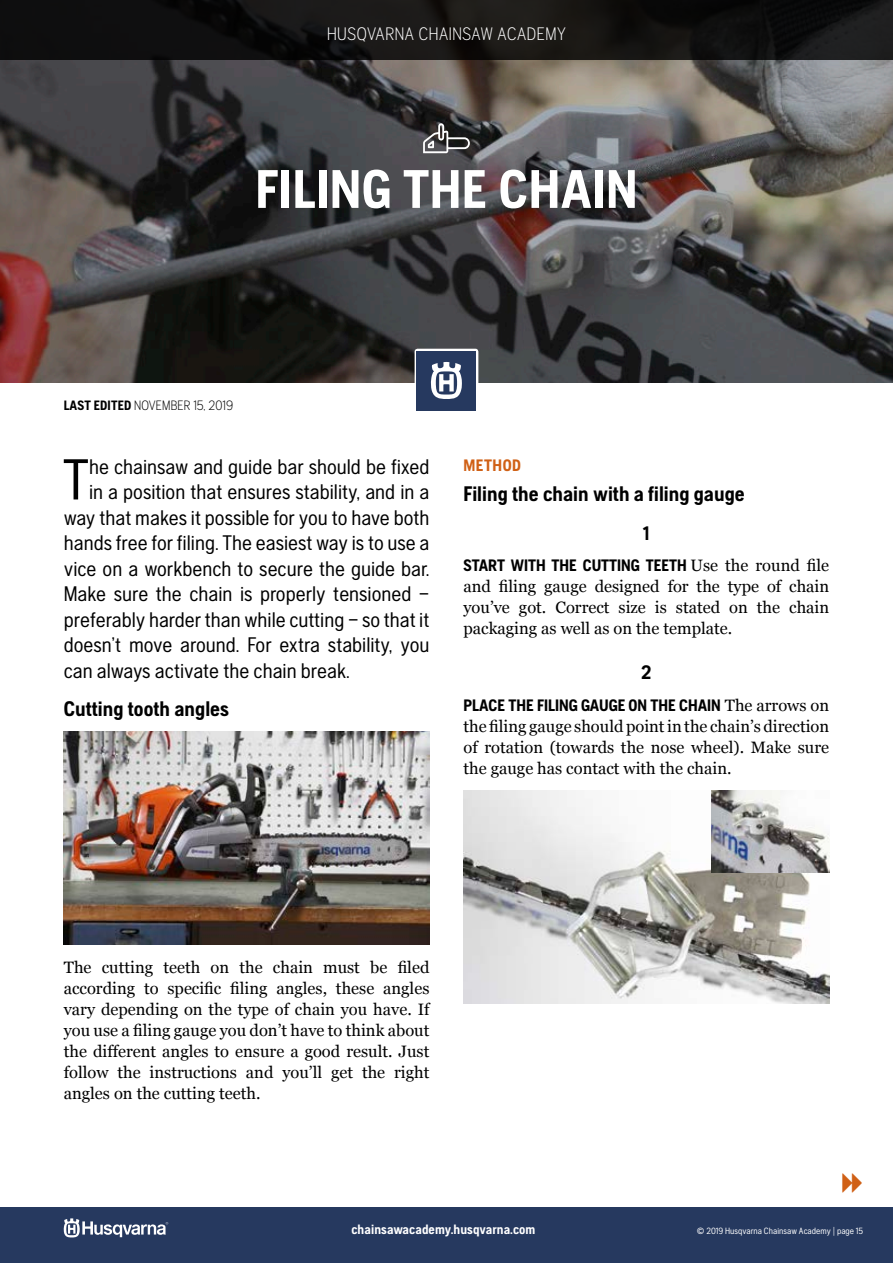
<style>
.page{position:relative;width:893px;height:1263px;background:#fff}
.page>*{position:absolute;margin:0;border:0;box-sizing:border-box;transform-origin:0 0}
.t1{font:57.45px "Husqvarna Gothic";color:#000}
.t2{font:700 54px "Husqvarna Gothic";letter-spacing:.01em;color:#fff}
.t3{font:21px "Husqvarna Gothic";color:#000}
.t4{font:700 21px "Husqvarna Gothic";color:#000}
.t5{font:700 19.5px "Husqvarna Gothic";color:#000}
.t6{font:300 18px "Husqvarna Gothic";letter-spacing:.03em;color:#fff}
.t7{font:16.5px/21px "Georgia";color:#000;text-align:justify}
.t8{font:700 16.5px "Husqvarna Gothic";color:#000}
.t9{font:700 16.5px "Husqvarna Gothic";letter-spacing:.03em;color:#d06015}
.t10{font:700 13.5px "Husqvarna Gothic";letter-spacing:.005em;color:#fff}
.t11{font:300 13.5px "Husqvarna Gothic";letter-spacing:.01em;color:#000}
.t12{font:9px "Husqvarna Gothic";letter-spacing:.005em;color:#fff}
.s1{font-weight:700}
.s2{font-family:"Georgia";font-weight:400}
</style>
<div class="page">
<div style="left:0;top:1208px;width:893px;height:55px;background:#26395f"></div>
<svg style="left:64px;top:1218px;width:104px;height:19px"></svg>
<svg style="left:0;top:60px;width:893px;height:323px;background:#4e4a4a"></svg>
<svg style="left:415px;top:349px;width:63px;height:63px"></svg>
<div style="left:417px;top:351px;width:59px;height:59px;background:#26395f"></div>
<svg style="left:431px;top:362px;width:31px;height:37px"></svg>
<svg style="left:423px;top:123px;width:47px;height:30px"></svg>
<svg style="left:0;top:0;width:893px;height:60px;background:#121211"></svg>
<img style="left:64px;top:731px;width:365px;height:213px">
<img style="left:463px;top:791px;width:366px;height:212px">
<img style="left:711px;top:791px;width:118px;height:81px">
<p class="t6" style="left:327px;top:24px;width:240px">HUSQVARNA CHAINSAW ACADEMY</p>
<h2 class="t2" style="left:255px;top:158px;width:384px">FILING THE CHAIN</h2>
<p class="t11" style="left:64px;top:398px;width:171px"><span class="s1">LAST EDITED</span> NOVEMBER 15, 2019</p>
<h1 class="t1" style="left:63px;top:447px;width:28px">T</h1>
<p class="t3" style="left:89px;top:455px;width:342px">he chainsaw and guide bar should be fixed</p>
<p class="t3" style="left:89px;top:480px;width:342px">in a position that ensures stability, and in a</p>
<p class="t3" style="left:64px;top:506px;width:367px">way that makes it possible for you to have both</p>
<p class="t3" style="left:64px;top:531px;width:367px">hands free for filing. The easiest way is to use a</p>
<p class="t3" style="left:64px;top:557px;width:367px">vice on a workbench to secure the guide bar.</p>
<p class="t3" style="left:64px;top:582px;width:367px">Make sure the chain is properly tensioned –</p>
<p class="t3" style="left:64px;top:608px;width:367px">preferably harder than while cutting – so that it</p>
<p class="t3" style="left:64px;top:633px;width:367px">doesn’t move around. For extra stability, you</p>
<p class="t3" style="left:64px;top:659px;width:288px">can always activate the chain break.</p>
<p class="t4" style="left:64px;top:697px;width:167px">Cutting tooth angles</p>
<p class="t9" style="left:463px;top:455px;width:59px">METHOD</p>
<p class="t4" style="left:463px;top:481px;width:283px">Filing the chain with a filing gauge</p>
<p class="t5" style="left:643px;top:521px;width:8px">1</p>
<p class="t8" style="left:463px;top:556px;width:367px">START WITH THE CUTTING TEETH <span class="s2">Use the round file</span></p>
<p class="t7" style="left:463px;top:576px;width:367px">and filing gauge designed for the type of chain you’ve got. Correct size is stated on the chain packaging as well as on the template.</p>
<p class="t5" style="left:641px;top:661px;width:12px">2</p>
<p class="t8" style="left:463px;top:695px;width:367px">PLACE THE FILING GAUGE ON THE CHAIN <span class="s2">The arrows on</span></p>
<p class="t7" style="left:463px;top:716px;width:367px">the filing gauge should point in the chain’s direction of rotation (towards the nose wheel). Make sure the gauge has contact with the chain.</p>
<p class="t7" style="left:64px;top:957px;width:367px">The cutting teeth on the chain must be filed according to specific filing angles, these angles vary depending on the type of chain you have. If you use a filing gauge you don’t have to think about the different angles to ensure a good result. Just follow the instructions and you’ll get the right angles on the cutting teeth.</p>
<p class="t10" style="left:351px;top:1222px;width:186px">chainsawacademy.husqvarna.com</p>
<p class="t12" style="left:697px;top:1226px;width:168px">© 2019 Husqvarna Chainsaw Academy | page 15</p>
</div>
